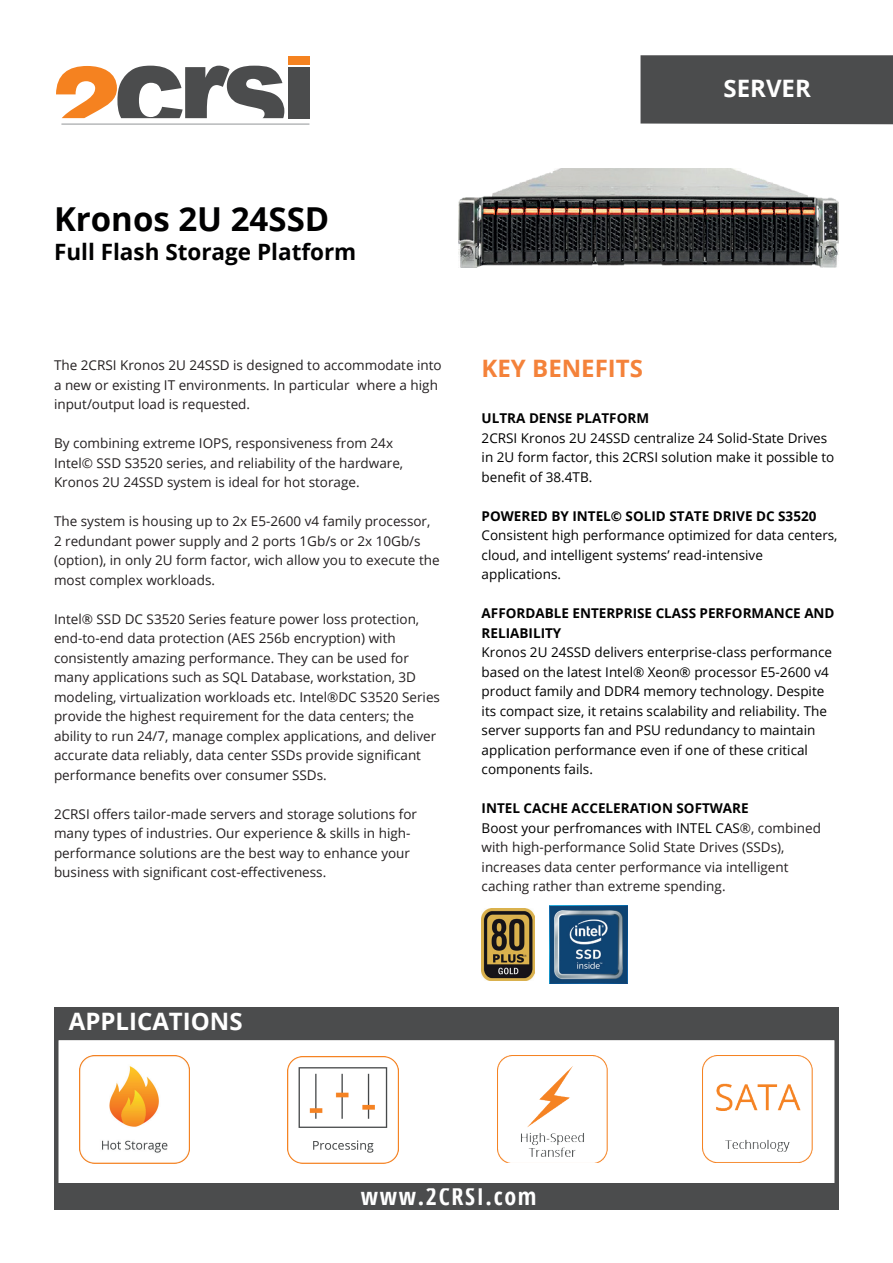
<style>
.page{position:relative;width:893px;height:1263px;background:#fff}
.page>*{position:absolute;margin:0;border:0;box-sizing:border-box;transform-origin:0 0}
.t1{font:700 33px "Open Sans";color:#000001}
.t2{font:700 24px "Open Sans";color:#fff}
.t3{font:700 condensed 24px "Open Sans";letter-spacing:.07em;color:#fff}
.t4{font:700 24px "Open Sans";color:#f4823a}
.t5{font:700 22.5px "Open Sans";color:#000001}
.t6{font:13.5px/19.5px "Open Sans";color:#231f20}
.t7{font:13.5px/19.5px "Open Sans";color:#000}
.t8{font:700 13.5px/19.5px "Open Sans";color:#000}
.s1{font-weight:700;color:#000}
.s2{color:#000}
</style>
<div class="page">
<div style="left:288px;top:67px;width:21px;height:51px;background:#4b4c4d"></div>
<div style="left:288px;top:56px;width:21px;height:9px;background:#f58220"></div>
<svg style="left:56px;top:66px;width:228px;height:52px"></svg>
<hr style="left:61px;top:124px;width:248px;height:1px;background:#939598">
<div style="left:54px;top:1184px;width:785px;height:26px;background:#4b4c4d"></div>
<div style="left:640px;top:55px;width:253px;height:69px;background:#4b4c4d"></div>
<img style="left:288px;top:1056px;width:110px;height:107px">
<img style="left:497px;top:1056px;width:111px;height:107px">
<img style="left:79px;top:1056px;width:110px;height:107px">
<div style="left:54px;top:1007px;width:785px;height:30px;background:#4b4c4d"></div>
<div style="left:54px;top:1036px;width:785px;height:152px;border:4px solid #4b4c4d"></div>
<img style="left:458px;top:169px;width:381px;height:99px">
<img style="left:482px;top:908px;width:53px;height:72px">
<img style="left:549px;top:906px;width:78px;height:78px">
<img style="left:702px;top:1055px;width:110px;height:107px">
<h2 class="t2" style="left:723px;top:71px;width:89px">SERVER</h2>
<h1 class="t1" style="left:54px;top:196px;width:277px">Kronos 2U 24SSD</h1>
<h3 class="t5" style="left:54px;top:236px;width:304px">Full Flash Storage Platform</h3>
<p class="t6" style="left:54px;top:355px;width:389px">The 2CRSI Kronos 2U 24SSD is designed to accommodate into a new or existing IT environments. In particular where a high input/output load is requested.</p>
<p class="t6" style="left:54px;top:433px;width:351px">By combining extreme IOPS, responsiveness from 24x<br>Intel© SSD S3520 series, and reliability of the hardware,<br>Kronos 2U 24SSD system is ideal for hot storage.</p>
<p class="t6" style="left:54px;top:511px;width:387px">The system is housing up to 2x E5-2600 v4 family processor, 2 redundant power supply and 2 ports 1Gb/s or 2x 10Gb/s (option), in only 2U form factor, wich allow you to execute the most complex workloads.</p>
<p class="t6" style="left:54px;top:609px;width:387px">Intel® SSD DC S3520 Series feature power loss protection, end-to-end data protection (AES 256b encryption) with consistently amazing performance. They can be used for many applications such as SQL Database, workstation, 3D modeling, virtualization workloads etc. Intel®DC S3520 Series provide the highest requirement for the data centers; the ability to run 24/7, manage complex applications, and deliver accurate data reliably, data center SSDs provide significant performance benefits over consumer SSDs.</p>
<p class="t6" style="left:54px;top:804px;width:365px">2CRSI offers tailor-made servers and storage solutions for many types of industries. Our experience &amp; skills in high&shy;performance solutions are the best way to enhance your business with significant cost-effectiveness.</p>
<h2 class="t4" style="left:482px;top:351px;width:163px">KEY BENEFITS</h2>
<p class="t8" style="left:482px;top:408px;width:169px">ULTRA DENSE PLATFORM</p>
<p class="t7" style="left:482px;top:428px;width:354px">2CRSI Kronos 2U 24SSD centralize 24 Solid-State Drives in 2U form factor, this 2CRSI solution make it possible to benefit of 38.4TB.</p>
<p class="t8" style="left:482px;top:506px;width:336px">POWERED BY INTEL© SOLID STATE DRIVE DC S3520</p>
<p class="t7" style="left:482px;top:525px;width:357px">Consistent high performance optimized for data centers, cloud, and intelligent systems’ read-intensive applications.</p>
<p class="t8" style="left:482px;top:603px;width:354px">AFFORDABLE ENTERPRISE CLASS PERFORMANCE AND<br>RELIABILITY</p>
<p class="t7" style="left:482px;top:642px;width:352px">Kronos 2U 24SSD delivers enterprise-class performance based on the latest Intel® Xeon® processor E5-2600 v4 product family and DDR4 memory technology. Despite its compact size, it retains scalability and reliability. The server supports fan and PSU redundancy to maintain application performance even if one of these critical components fails.</p>
<p class="t6" style="left:482px;top:798px;width:341px"><span class="s1">INTEL CACHE ACCELERATION SOFTWARE<br></span><span class="s2">Boost your perfromances with INTEL CAS</span>®, combined with high-performance Solid State Drives (SSDs), increases data center performance via intelligent caching rather than extreme spending.</p>
<h2 class="t2" style="left:69px;top:1004px;width:175px">APPLICATIONS</h2>
<h2 class="t3" style="left:361px;top:1180px;width:177px">www.2CRSI.com</h2>
</div>
